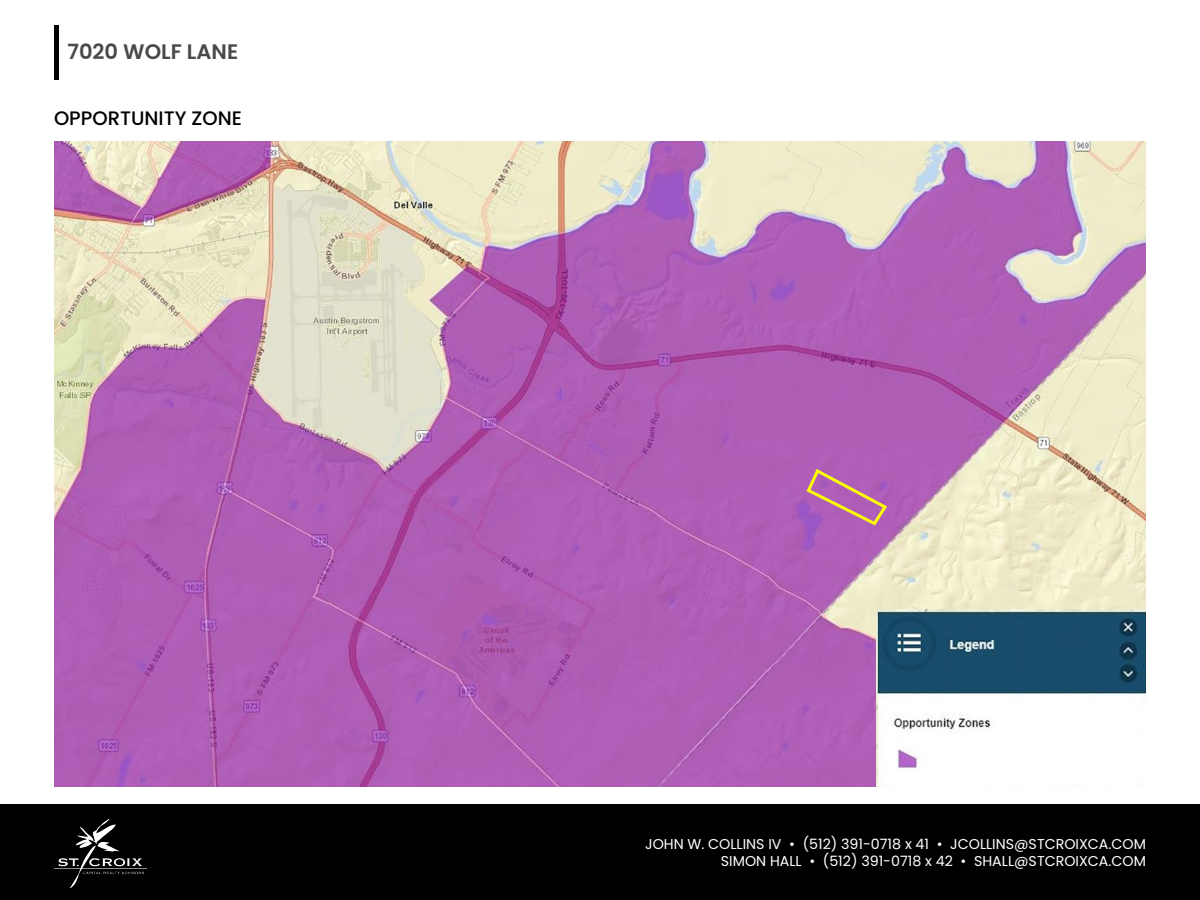
<style>
.page{position:relative;width:1200px;height:900px;background:#fff}
.page>*{position:absolute;margin:0;border:0;box-sizing:border-box;transform-origin:0 0}
.t1{font:600 21px "Poppins";color:#48494b}
.t2{font:500 19.5px "Poppins";color:#000}
.t3{font:14.25px "Poppins";color:#fff}
</style>
<div class="page">
<div style="left:0;top:804px;width:1200px;height:96px;background:#000"></div>
<img style="left:55px;top:820px;width:91px;height:67px">
<hr style="left:54px;top:25px;width:4px;height:55px;background:#000">
<img style="left:54px;top:141px;width:1092px;height:646px">
<svg style="left:804px;top:467px;width:85px;height:60px;background:#b66fa3"></svg>
<img style="left:876px;top:610px;width:270px;height:177px">
<p class="t1" style="left:68px;top:40px;width:172px">7020 WOLF LANE</p>
<p class="t2" style="left:54px;top:107px;width:190px">OPPORTUNITY ZONE</p>
<p class="t3" style="left:645px;top:836px;width:502px">JOHN W. COLLINS IV • (512) 391-0718 x 41 • JCOLLINS@STCROIXCA.COM</p>
<p class="t3" style="left:721px;top:853px;width:427px">SIMON HALL • (512) 391-0718 x 42 • SHALL@STCROIXCA.COM</p>
</div>
